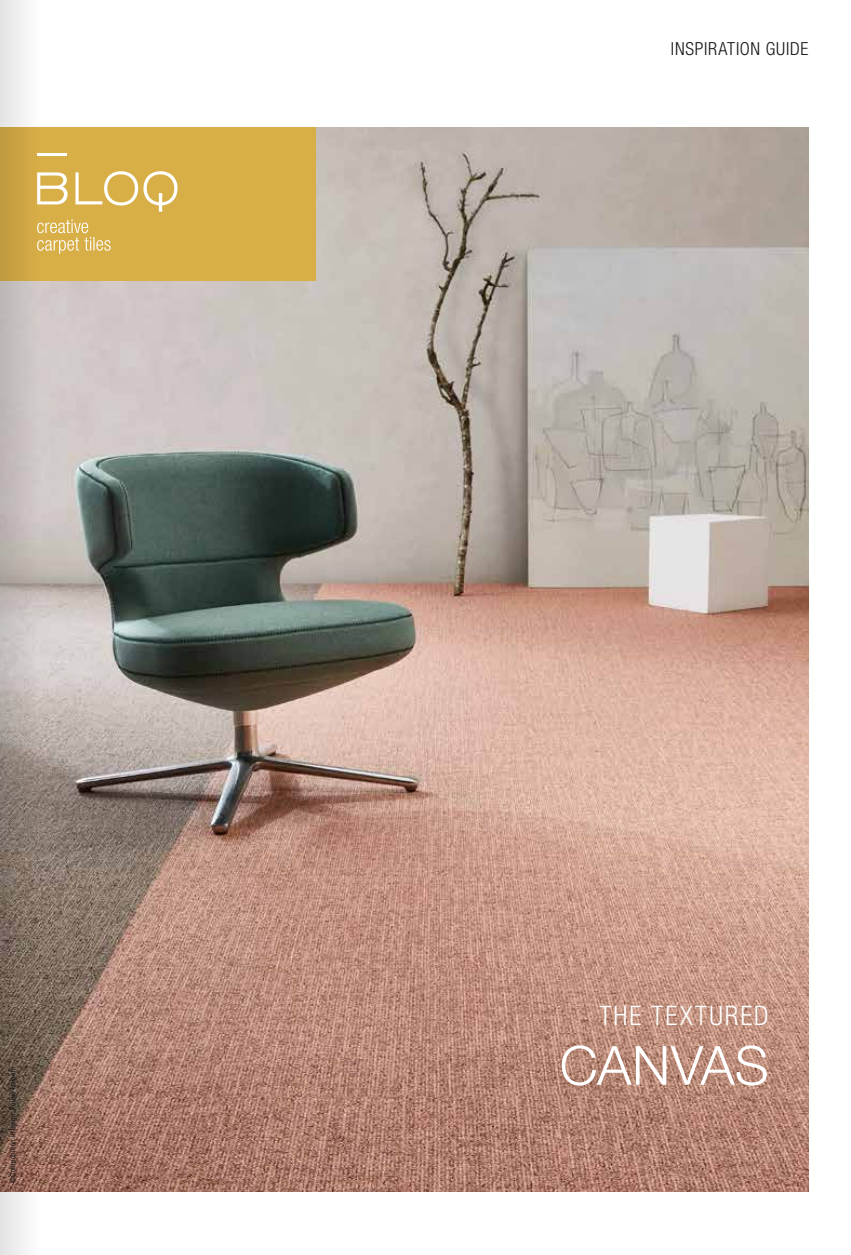
<style>
.page{position:relative;width:851px;height:1255px;background:#fff}
.page>*{position:absolute;margin:0;border:0;box-sizing:border-box;transform-origin:0 0}
.t1{font:300 54px "Helvetica Neue LT Std";letter-spacing:.005em;color:#fff}
.t2{font:300 condensed 27px "Helvetica Neue LT Std";letter-spacing:.075em;color:#fff}
.t3{font:300 condensed 18px "Helvetica Neue LT Std";letter-spacing:.04em;color:#181716}
.t4{font:condensed 7.5px "Helvetica Neue LT Std";letter-spacing:.04em;color:#181716}
</style>
<div class="page">
<img style="left:38px;top:128px;width:770px;height:1063px">
<div style="left:10px;top:128px;width:305px;height:152px;background:#d8ae47"></div>
<hr style="left:37px;top:153px;width:29px;height:3px;background:#fff">
<svg style="left:38px;top:171px;width:139px;height:41px"></svg>
<svg style="left:38px;top:219px;width:73px;height:35px"></svg>
<svg style="left:0;top:0;width:38px;height:1254px"></svg>
<p class="t4" style="left:9px;top:1182px;width:118px;rotate:-90deg">©Composition in beige, Pouké Halpern</p>
<h3 class="t3" style="left:671px;top:39px;width:139px">INSPIRATION GUIDE</h3>
<h2 class="t2" style="left:599px;top:999px;width:171px">THE TEXTURED</h2>
<h1 class="t1" style="left:559px;top:1032px;width:210px">CANVAS</h1>
</div>
